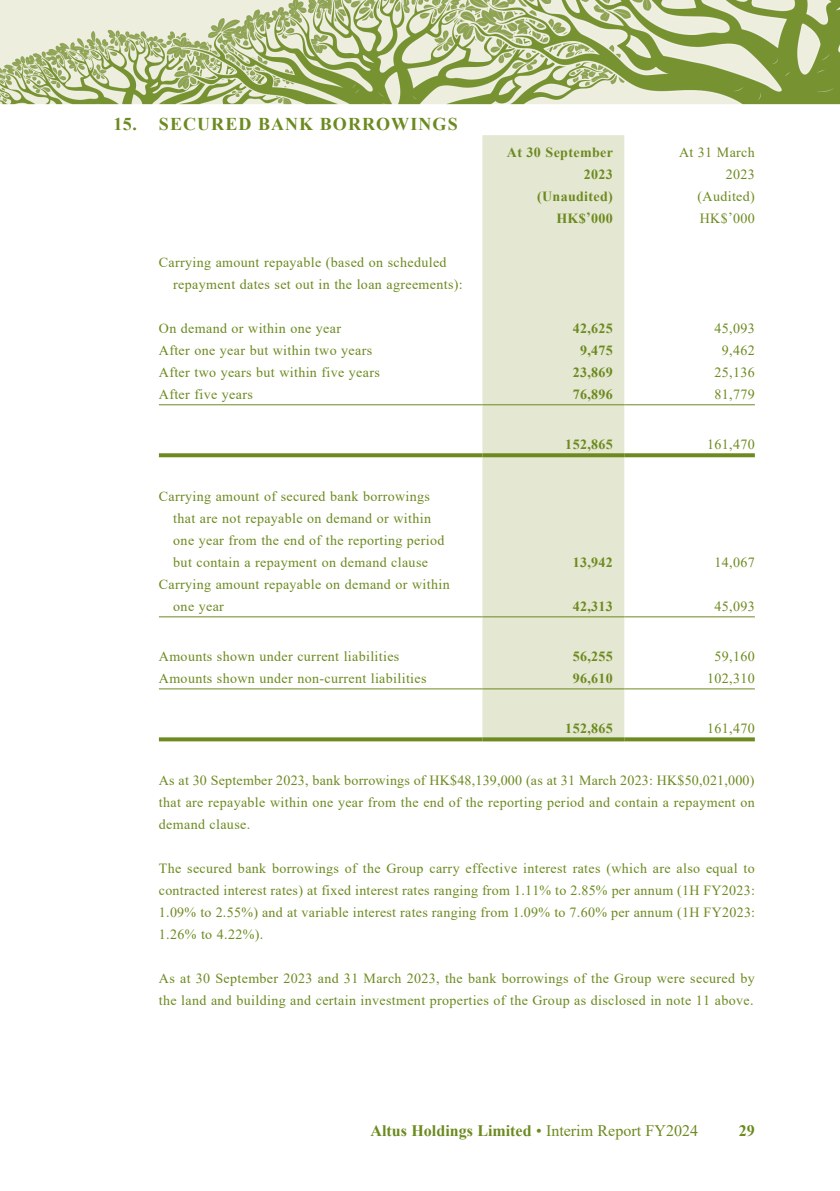
<style>
.page{position:relative;width:840px;height:1191px;background:#fff}
.page>*{position:absolute;margin:0;border:0;box-sizing:border-box;transform-origin:0 0}
.t1{font:700 18px "Times New Roman";letter-spacing:.06em;color:#6c8a1f}
.t2{font:700 16px "Times New Roman";color:#6c8a1f}
.t3{font:14px/22px "Times New Roman";letter-spacing:.025em;color:#6c8a1f}
.t4{font:700 14px "Times New Roman";letter-spacing:.025em;color:#6c8a1f}
.s1{font-weight:400}
</style>
<div class="page">
<img style="left:0;top:0;width:839px;height:742px">
<div style="left:482px;top:135px;width:142px;height:602px;background:#e4e7d1"></div>
<hr style="left:159px;top:404px;width:323px;height:1px;background:#6c8a1f">
<hr style="left:482px;top:404px;width:142px;height:1px;background:#6c8a1f">
<hr style="left:624px;top:404px;width:130px;height:1px;background:#6c8a1f">
<svg style="left:159px;top:453px;width:323px;height:4px"></svg>
<svg style="left:482px;top:453px;width:142px;height:4px"></svg>
<svg style="left:624px;top:453px;width:130px;height:4px"></svg>
<hr style="left:159px;top:616px;width:323px;height:1px;background:#6c8a1f">
<hr style="left:482px;top:616px;width:142px;height:1px;background:#6c8a1f">
<hr style="left:624px;top:616px;width:130px;height:1px;background:#6c8a1f">
<hr style="left:159px;top:688px;width:323px;height:1px;background:#6c8a1f">
<hr style="left:482px;top:688px;width:142px;height:1px;background:#6c8a1f">
<hr style="left:624px;top:688px;width:130px;height:1px;background:#6c8a1f">
<svg style="left:159px;top:737px;width:323px;height:4px"></svg>
<svg style="left:482px;top:737px;width:142px;height:4px"></svg>
<svg style="left:624px;top:737px;width:130px;height:4px"></svg>
<p class="t1" style="left:113px;top:110px;width:345px">15. SECURED BANK BORROWINGS</p>
<p class="t4" style="left:506px;top:142px;width:107px">At 30 September</p>
<p class="t3" style="left:678px;top:141px;width:77px">At 31 March</p>
<p class="t4" style="left:583px;top:164px;width:31px">2023</p>
<p class="t3" style="left:725px;top:163px;width:31px">2023</p>
<p class="t4" style="left:536px;top:186px;width:77px">(Unaudited)</p>
<p class="t3" style="left:697px;top:185px;width:59px">(Audited)</p>
<p class="t4" style="left:556px;top:208px;width:58px">HK$’000</p>
<p class="t3" style="left:699px;top:207px;width:56px">HK$’000</p>
<p class="t3" style="left:173px;top:251px;width:291px;text-indent:-14px">Carrying amount repayable (based on scheduled repayment dates set out in the loan agreements):</p>
<p class="t3" style="left:159px;top:317px;width:183px">On demand or within one year</p>
<p class="t4" style="left:572px;top:318px;width:42px">42,625</p>
<p class="t3" style="left:714px;top:317px;width:42px">45,093</p>
<p class="t3" style="left:159px;top:339px;width:215px">After one year but within two years</p>
<p class="t4" style="left:579px;top:340px;width:34px">9,475</p>
<p class="t3" style="left:721px;top:339px;width:34px">9,462</p>
<p class="t3" style="left:159px;top:361px;width:222px">After two years but within five years</p>
<p class="t4" style="left:572px;top:362px;width:42px">23,869</p>
<p class="t3" style="left:714px;top:361px;width:42px">25,136</p>
<p class="t3" style="left:159px;top:383px;width:95px">After five years</p>
<p class="t4" style="left:572px;top:384px;width:42px">76,896</p>
<p class="t3" style="left:714px;top:383px;width:42px">81,779</p>
<p class="t4" style="left:565px;top:434px;width:49px">152,865</p>
<p class="t3" style="left:706px;top:433px;width:49px">161,470</p>
<p class="t3" style="left:173px;top:485px;width:272px;text-indent:-14px">Carrying amount of secured bank borrowings that are not repayable on demand or within one year from the end of the reporting period but contain a repayment on demand clause</p>
<p class="t4" style="left:572px;top:552px;width:42px">13,942</p>
<p class="t3" style="left:714px;top:551px;width:42px">14,067</p>
<p class="t3" style="left:173px;top:573px;width:278px;text-indent:-14px">Carrying amount repayable on demand or within one year</p>
<p class="t4" style="left:572px;top:596px;width:42px">42,313</p>
<p class="t3" style="left:714px;top:595px;width:42px">45,093</p>
<p class="t3" style="left:159px;top:645px;width:242px">Amounts shown under current liabilities</p>
<p class="t4" style="left:572px;top:646px;width:42px">56,255</p>
<p class="t3" style="left:714px;top:645px;width:42px">59,160</p>
<p class="t3" style="left:159px;top:667px;width:269px">Amounts shown under non-current liabilities</p>
<p class="t4" style="left:572px;top:668px;width:42px">96,610</p>
<p class="t3" style="left:706px;top:667px;width:49px">102,310</p>
<p class="t4" style="left:565px;top:718px;width:49px">152,865</p>
<p class="t3" style="left:706px;top:717px;width:49px">161,470</p>
<p class="t3" style="left:159px;top:769px;width:597px;text-align:justify">As at 30 September 2023, bank borrowings of HK$48,139,000 (as at 31 March 2023: HK$50,021,000) that are repayable within one year from the end of the reporting period and contain a repayment on demand clause.</p>
<p class="t3" style="left:159px;top:857px;width:597px;text-align:justify">The secured bank borrowings of the Group carry effective interest rates (which are also equal to contracted interest rates) at fixed interest rates ranging from 1.11% to 2.85% per annum (1H FY2023:<br>1.09% to 2.55%) and at variable interest rates ranging from 1.09% to 7.60% per annum (1H FY2023:<br>1.26% to 4.22%).</p>
<p class="t3" style="left:159px;top:967px;width:597px">As at 30 September 2023 and 31 March 2023, the bank borrowings of the Group were secured by the land and building and certain investment properties of the Group as disclosed in note 11 above.</p>
<p class="t2" style="left:370px;top:1119px;width:329px">Altus Holdings Limited <span class="s1">• Interim Report FY2024</span></p>
<p class="t2" style="left:738px;top:1119px;width:17px">29</p>
</div>
